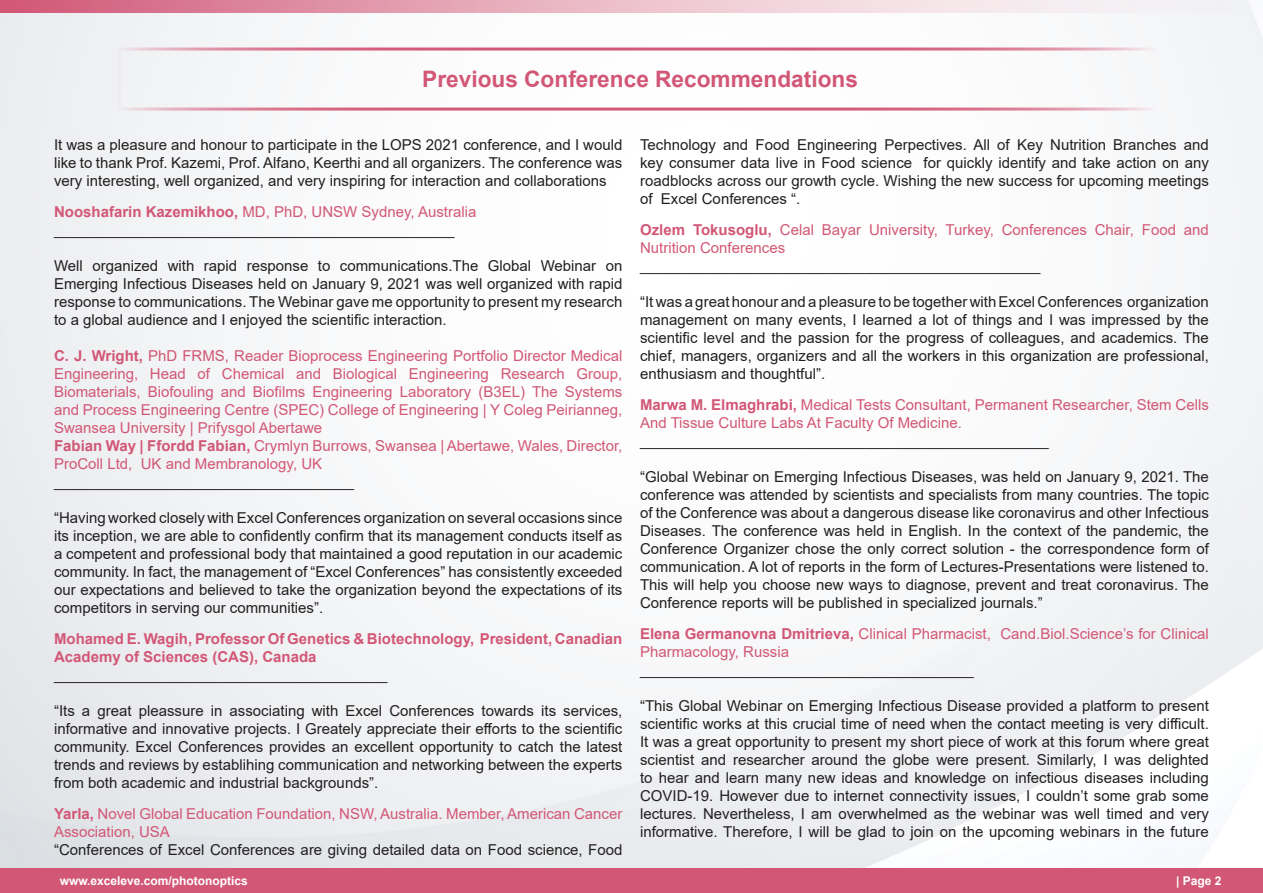
<style>
.page{position:relative;width:1263px;height:893px;background:#fff}
.page>*{position:absolute;margin:0;border:0;box-sizing:border-box;transform-origin:0 0}
.t1{font:700 22.65px "Arial";color:#d25776}
.t2{font:15px/18px "Arial";color:#231f20;text-align:justify}
.t3{font:15px/18px "Arial";color:#d25776}
.t4{font:700 15px/18px "Arial";color:#d25776}
.t5{font:700 12px "Arial";color:#fff}
.s1{font-weight:700}
</style>
<div class="page">
<div style="left:0;top:868px;width:1263px;height:25px;background:#d25776"></div>
<svg style="left:0;top:0;width:1263px;height:13px"></svg>
<div style="left:118px;top:48px;width:1044px;height:63px;border:3px solid #d25776"></div>
<p class="t1" style="left:422px;top:63px;width:437px">Previous Conference Recommendations</p>
<p class="t2" style="left:54px;top:136px;width:570px">It was a pleasure and honour to participate in the LOPS 2021 conference, and I would like to thank Prof. Kazemi, Prof. Alfano, Keerthi and all organizers. The conference was very interesting, well organized, and very inspiring for interaction and collaborations</p>
<p class="t3" style="left:54px;top:203px;width:424px"><span class="s1">Nooshafarin Kazemikhoo,</span> MD, PhD, UNSW Sydney, Australia</p>
<p class="t2" style="left:54px;top:221px;width:402px">________________________________________________</p>
<p class="t2" style="left:54px;top:257px;width:570px">Well organized with rapid response to communications.The Global Webinar on Emerging Infectious Diseases held on January 9, 2021 was well organized with rapid response to communications. The Webinar gave me opportunity to present my research to a global audience and I enjoyed the scientific interaction.</p>
<p class="t3" style="left:54px;top:347px;width:570px;text-align:justify"><span class="s1">C. J. Wright,</span> PhD FRMS, Reader Bioprocess Engineering Portfolio Director Medical Engineering, Head of Chemical and Biological Engineering Research Group, Biomaterials, Biofouling and Biofilms Engineering Laboratory (B3EL) The Systems and Process Engineering Centre (SPEC) College of Engineering | Y Coleg Peirianneg, Swansea University | Prifysgol Abertawe</p>
<p class="t3" style="left:54px;top:437px;width:570px"><span class="s1">Fabian Way | Ffordd Fabian,</span> Crymlyn Burrows, Swansea | Abertawe, Wales, Director,<br>ProColl Ltd, UK and Membranology, UK</p>
<p class="t2" style="left:54px;top:473px;width:302px">____________________________________</p>
<p class="t2" style="left:54px;top:509px;width:570px">“Having worked closely with Excel Conferences organization on several occasions since its inception, we are able to confidently confirm that its management conducts itself as a competent and professional body that maintained a good reputation in our academic community. In fact, the management of “Excel Conferences” has consistently exceeded our expectations and believed to take the organization beyond the expectations of its competitors in serving our communities”.</p>
<p class="t4" style="left:54px;top:630px;width:570px">Mohamed E. Wagih, Professor Of Genetics &amp; Biotechnology, President, Canadian<br>Academy of Sciences (CAS), Canada</p>
<p class="t2" style="left:54px;top:665px;width:335px">________________________________________</p>
<p class="t2" style="left:54px;top:701px;width:570px">“Its a great pleassure in associating with Excel Conferences towards its services, informative and innovative projects. I Greately appreciate their efforts to the scientific community. Excel Conferences provides an excellent opportunity to catch the latest trends and reviews by establihing communication and networking between the experts from both academic and industrial backgrounds”.</p>
<p class="t3" style="left:54px;top:804px;width:570px"><span class="s1">Yarla,</span> Novel Global Education Foundation, NSW, Australia. Member, American Cancer<br>Association, USA</p>
<p class="t2" style="left:54px;top:840px;width:570px">“Conferences of Excel Conferences are giving detailed data on Food science, Food</p>
<p class="t2" style="left:640px;top:136px;width:570px">Technology and Food Engineering Perpectives. All of Key Nutrition Branches and key consumer data live in Food science for quickly identify and take action on any roadblocks across our growth cycle. Wishing the new success for upcoming meetings of Excel Conferences “.</p>
<p class="t3" style="left:640px;top:221px;width:570px"><span class="s1">Ozlem Tokusoglu,</span> Celal Bayar University, Turkey, Conferences Chair, Food and<br>Nutrition Conferences</p>
<p class="t2" style="left:640px;top:257px;width:402px">________________________________________________</p>
<p class="t2" style="left:640px;top:293px;width:570px">“It was a great honour and a pleasure to be together with Excel Conferences organization management on many events, I learned a lot of things and I was impressed by the scientific level and the passion for the progress of colleagues, and academics. The chief, managers, organizers and all the workers in this organization are professional, enthusiasm and thoughtful”.</p>
<p class="t3" style="left:640px;top:395px;width:570px"><span class="s1">Marwa M. Elmaghrabi,</span> Medical Tests Consultant, Permanent Researcher, Stem Cells<br>And Tissue Culture Labs At Faculty Of Medicine.</p>
<p class="t2" style="left:640px;top:431px;width:410px">_________________________________________________</p>
<p class="t2" style="left:640px;top:467px;width:570px">“Global Webinar on Emerging Infectious Diseases, was held on January 9, 2021. The conference was attended by scientists and specialists from many countries. The topic of the Сonference was about a dangerous disease like coronavirus and other Infectious Diseases. The conference was held in English. In the context of the pandemic, the Conference Organizer chose the only correct solution - the correspondence form of communication. A lot of reports in the form of Lectures-Presentations were listened to.<br>This will help you choose new ways to diagnose, prevent and treat coronavirus. The Conference reports will be published in specialized journals.”</p>
<p class="t3" style="left:640px;top:624px;width:570px"><span class="s1">Elena Germanovna Dmitrieva,</span> Clinical Pharmacist, Cand.Biol.Science’s for Clinical<br>Pharmacology, Russia</p>
<p class="t2" style="left:640px;top:660px;width:335px">________________________________________</p>
<p class="t2" style="left:640px;top:696px;width:570px">“This Global Webinar on Emerging Infectious Disease provided a platform to present scientific works at this crucial time of need when the contact meeting is very difficult.<br>It was a great opportunity to present my short piece of work at this forum where great scientist and researcher around the globe were present. Similarly, I was delighted to hear and learn many new ideas and knowledge on infectious diseases including COVID-19. However due to internet connectivity issues, I couldn’t some grab some lectures. Nevertheless, I am overwhelmed as the webinar was well timed and very informative. Therefore, I will be glad to join on the upcoming webinars in the future</p>
<p class="t5" style="left:60px;top:872px;width:190px">www.exceleve.com/photonoptics</p>
<p class="t5" style="left:1176px;top:872px;width:47px">| Page 2</p>
</div>
